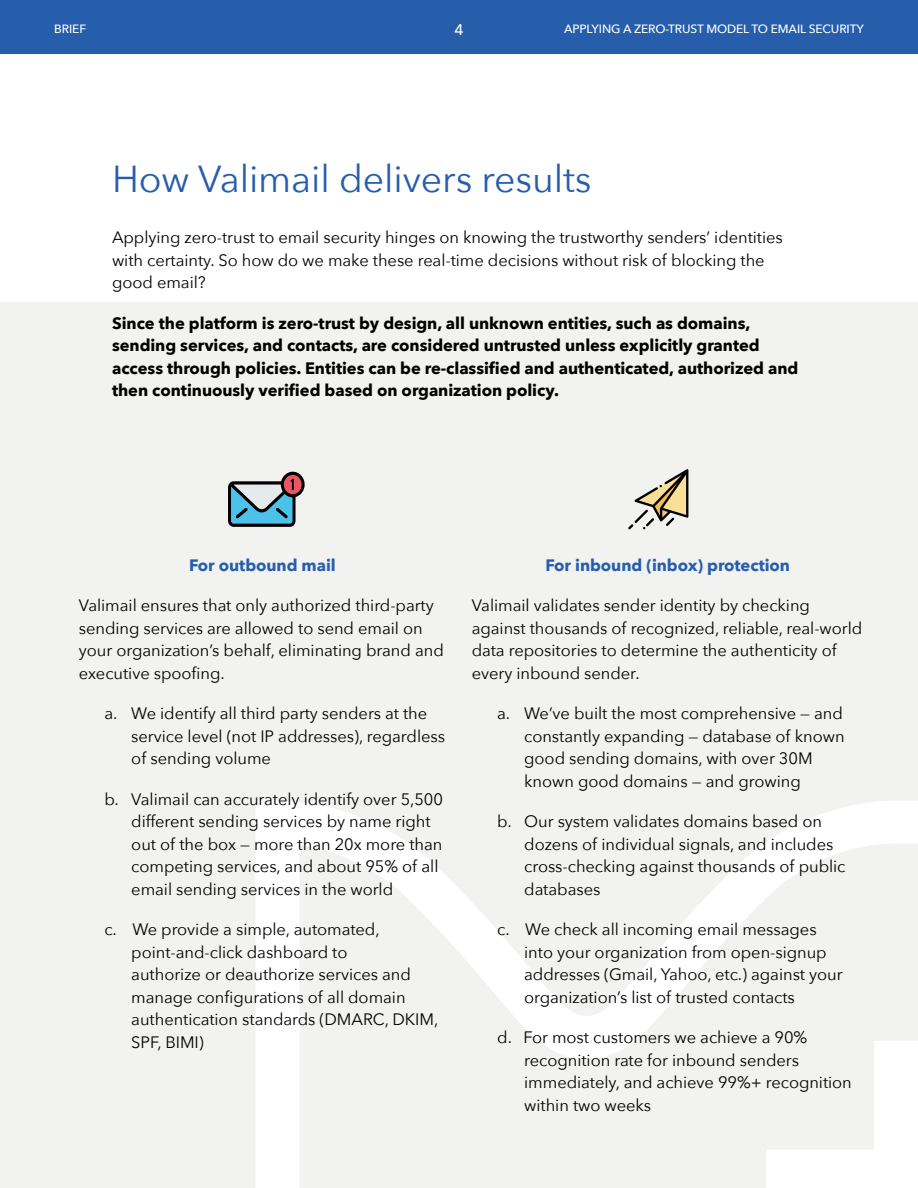
<style>
.page{position:relative;width:918px;height:1188px;background:#fff}
.page>*{position:absolute;margin:0;border:0;box-sizing:border-box;transform-origin:0 0}
.t1{font:37.5px "Avenir Next";letter-spacing:-.005em;color:#265eac}
.t2{font:16.5px/22.5px "Avenir Next";letter-spacing:-.005em;color:#000}
.t3{font:700 16.5px/22.5px "Avenir Next";letter-spacing:-.005em;color:#000}
.t4{font:700 16.5px "Avenir Next";letter-spacing:-.005em;color:#265eac}
.t5{font:500 15.45px "Avenir Next";color:#fff}
.t6{font:500 12px "Avenir Next";letter-spacing:-.01em;color:#fff}
</style>
<div class="page">
<div style="left:0;top:0;width:918px;height:54px;background:#265eac"></div>
<div style="left:0;top:302px;width:918px;height:886px;background:#f2f2f1"></div>
<svg style="left:256px;top:801px;width:662px;height:387px"></svg>
<svg style="left:766px;top:1041px;width:152px;height:147px"></svg>
<svg style="left:628px;top:469px;width:60px;height:60px"></svg>
<svg style="left:228px;top:472px;width:77px;height:55px"></svg>
<p class="t6" style="left:54px;top:22px;width:34px">BRIEF</p>
<p class="t5" style="left:454px;top:23px;width:11px">4</p>
<p class="t6" style="left:564px;top:22px;width:301px">APPLYING A ZERO-TRUST MODEL TO EMAIL SECURITY</p>
<h1 class="t1" style="left:112px;top:147px;width:481px">How Valimail delivers results</h1>
<p class="t2" style="left:112px;top:226px;width:672px">Applying zero-trust to email security hinges on knowing the trustworthy senders’ identities with certainty. So how do we make these real-time decisions without risk of blocking the good email?</p>
<p class="t3" style="left:112px;top:313px;width:688px">Since the platform is zero-trust by design, all unknown entities, such as domains, sending services, and contacts, are considered untrusted unless explicitly granted access through policies. Entities can be re-classified and authenticated, authorized and then continuously verified based on organization policy.</p>
<p class="t4" style="left:189px;top:558px;width:148px">For outbound mail</p>
<p class="t2" style="left:79px;top:593px;width:367px">Valimail ensures that only authorized third-party sending services are allowed to send email on your organization’s behalf, eliminating brand and executive spoofing.</p>
<p class="t2" style="left:131px;top:701px;width:315px;text-indent:-27px">a. We identify all third party senders at the service level (not IP addresses), regardless of sending volume</p>
<p class="t2" style="left:131px;top:787px;width:313px;text-indent:-27px">b. Valimail can accurately identify over 5,500 different sending services by name right out of the box — more than 20x more than competing services, and about 95% of all email sending services in the world</p>
<p class="t2" style="left:131px;top:918px;width:309px;text-indent:-27px">c. We provide a simple, automated, point-and-click dashboard to<br>authorize or deauthorize services and manage configurations of all domain authentication standards (DMARC, DKIM,<br>SPF, BIMI)</p>
<p class="t4" style="left:546px;top:558px;width:246px">For inbound (inbox) protection</p>
<p class="t2" style="left:472px;top:594px;width:392px">Valimail validates sender identity by checking against thousands of recognized, reliable, real-world data repositories to determine the authenticity of every inbound sender.</p>
<p class="t2" style="left:524px;top:702px;width:322px;text-indent:-27px">a. We’ve built the most comprehensive — and constantly expanding — database of known good sending domains, with over 30M known good domains — and growing</p>
<p class="t2" style="left:524px;top:810px;width:323px;text-indent:-27px">b. Our system validates domains based on dozens of individual signals, and includes cross-checking against thousands of public databases</p>
<p class="t2" style="left:524px;top:918px;width:320px;text-indent:-27px">c. We check all incoming email messages into your organization from open-signup addresses (Gmail, Yahoo, etc.) against your organization’s list of trusted contacts</p>
<p class="t2" style="left:524px;top:1026px;width:329px;text-indent:-27px">d. For most customers we achieve a 90% recognition rate for inbound senders immediately, and achieve 99%+ recognition within two weeks</p>
</div>
